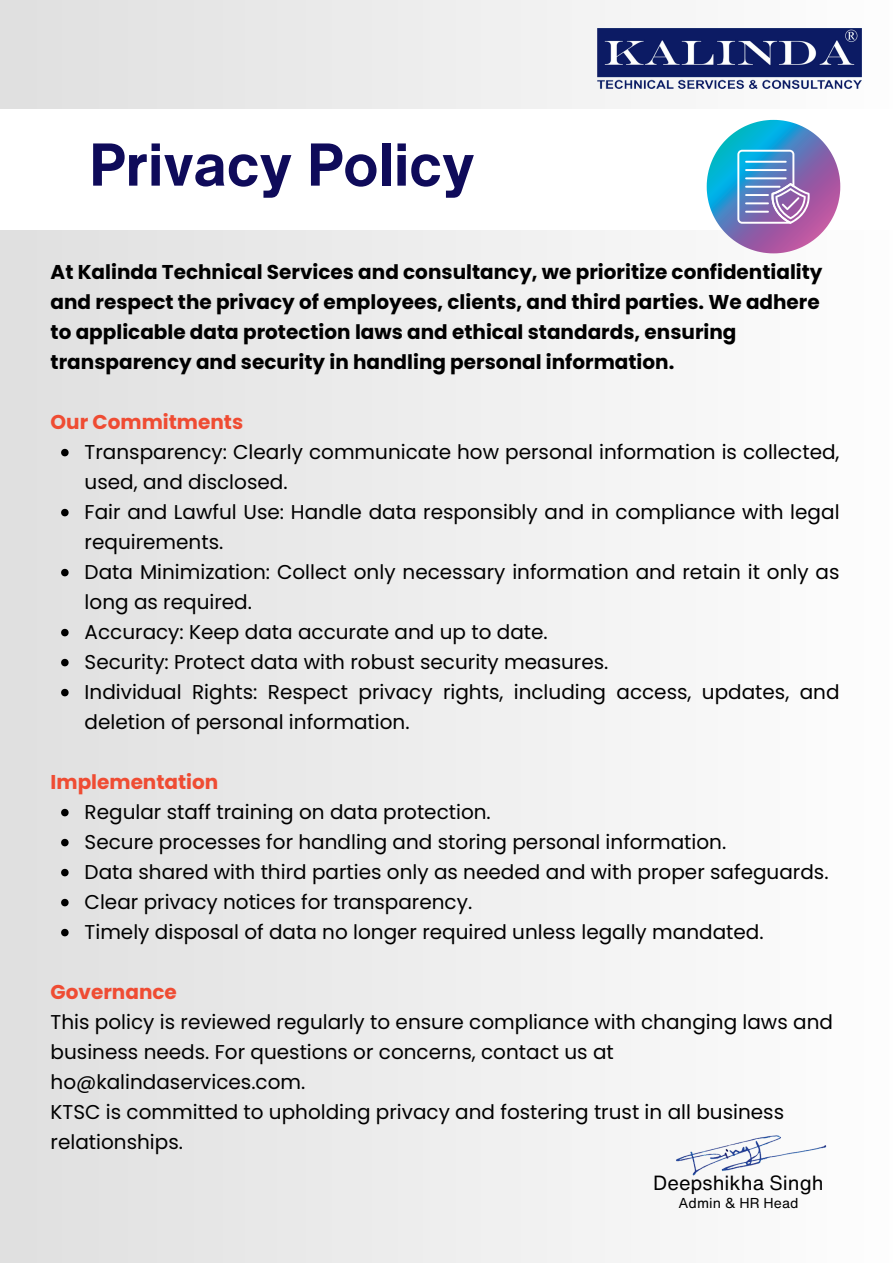
<style>
.page{position:relative;width:893px;height:1263px;background:#fff}
.page>*{position:absolute;margin:0;border:0;box-sizing:border-box;transform-origin:0 0}
.t1{font:700 59.2px "Helvetica Now Text";color:#0f0b5a}
.t2{font:20px/30px "Poppins";color:#000}
.t3{font:700 20px/30px "Poppins";color:#000}
.t4{font:700 20px "Poppins";color:#ef4c33}
.t5{font:20px "Helvetica Now Text";color:#000}
.t6{font:14px "Helvetica Now Text";color:#000}
</style>
<div class="page">
<div style="left:0;top:0;width:892px;height:1263px;background:linear-gradient(to right,#dfdfdf,#fdfdfd)"></div>
<svg style="left:61px;top:449px;width:8px;height:7px"></svg>
<svg style="left:61px;top:509px;width:8px;height:7px"></svg>
<svg style="left:61px;top:569px;width:8px;height:7px"></svg>
<svg style="left:61px;top:629px;width:8px;height:7px"></svg>
<svg style="left:61px;top:659px;width:8px;height:7px"></svg>
<svg style="left:61px;top:689px;width:8px;height:7px"></svg>
<svg style="left:61px;top:809px;width:8px;height:7px"></svg>
<svg style="left:61px;top:839px;width:8px;height:7px"></svg>
<svg style="left:61px;top:869px;width:8px;height:7px"></svg>
<svg style="left:61px;top:899px;width:8px;height:7px"></svg>
<svg style="left:61px;top:929px;width:8px;height:7px"></svg>
<img style="left:597px;top:29px;width:264px;height:60px">
<div style="left:0;top:109px;width:892px;height:120px;background:#fff"></div>
<img style="left:658px;top:1114px;width:180px;height:78px">
<svg style="left:706px;top:120px;width:134px;height:133px"></svg>
<p class="t1" style="left:89px;top:120px;width:387px">Privacy Policy</p>
<p class="t3" style="left:51px;top:257px;width:773px">At Kalinda Technical Services and consultancy, we prioritize confidentiality and respect the privacy of employees, clients, and third parties. We adhere to applicable data protection laws and ethical standards, ensuring transparency and security in handling personal information.</p>
<h1 class="t4" style="left:51px;top:408px;width:194px">Our Commitments</h1>
<p class="t2" style="left:85px;top:437px;width:756px">Transparency: Clearly communicate how personal information is collected, used, and disclosed.</p>
<h2 class="t2" style="left:85px;top:497px;width:756px">Fair and Lawful Use: Handle data responsibly and in compliance with legal requirements.</h2>
<h2 class="t2" style="left:85px;top:557px;width:756px">Data Minimization: Collect only necessary information and retain it only as long as required.</h2>
<p class="t2" style="left:85px;top:617px;width:464px">Accuracy: Keep data accurate and up to date.</p>
<p class="t2" style="left:85px;top:647px;width:525px">Security: Protect data with robust security measures.</p>
<p class="t2" style="left:85px;top:677px;width:756px">Individual Rights: Respect privacy rights, including access, updates, and deletion of personal information.</p>
<p class="t4" style="left:51px;top:768px;width:169px">Implementation</p>
<p class="t2" style="left:85px;top:797px;width:407px">Regular staff training on data protection.</p>
<p class="t2" style="left:85px;top:827px;width:643px">Secure processes for handling and storing personal information.</p>
<h2 class="t2" style="left:85px;top:857px;width:745px">Data shared with third parties only as needed and with proper safeguards.</h2>
<p class="t2" style="left:85px;top:887px;width:389px">Clear privacy notices for transparency.</p>
<p class="t2" style="left:85px;top:917px;width:680px">Timely disposal of data no longer required unless legally mandated.</p>
<p class="t4" style="left:51px;top:978px;width:128px">Governance</p>
<p class="t2" style="left:51px;top:1007px;width:783px">This policy is reviewed regularly to ensure compliance with changing laws and business needs. For questions or concerns, contact us at ho@kalindaservices.com.</p>
<p class="t2" style="left:51px;top:1097px;width:735px">KTSC is committed to upholding privacy and fostering trust in all business relationships.</p>
<p class="t5" style="left:653px;top:1168px;width:172px">Deepshikha Singh</p>
<p class="t6" style="left:678px;top:1192px;width:121px">Admin &amp; HR Head</p>
</div>
